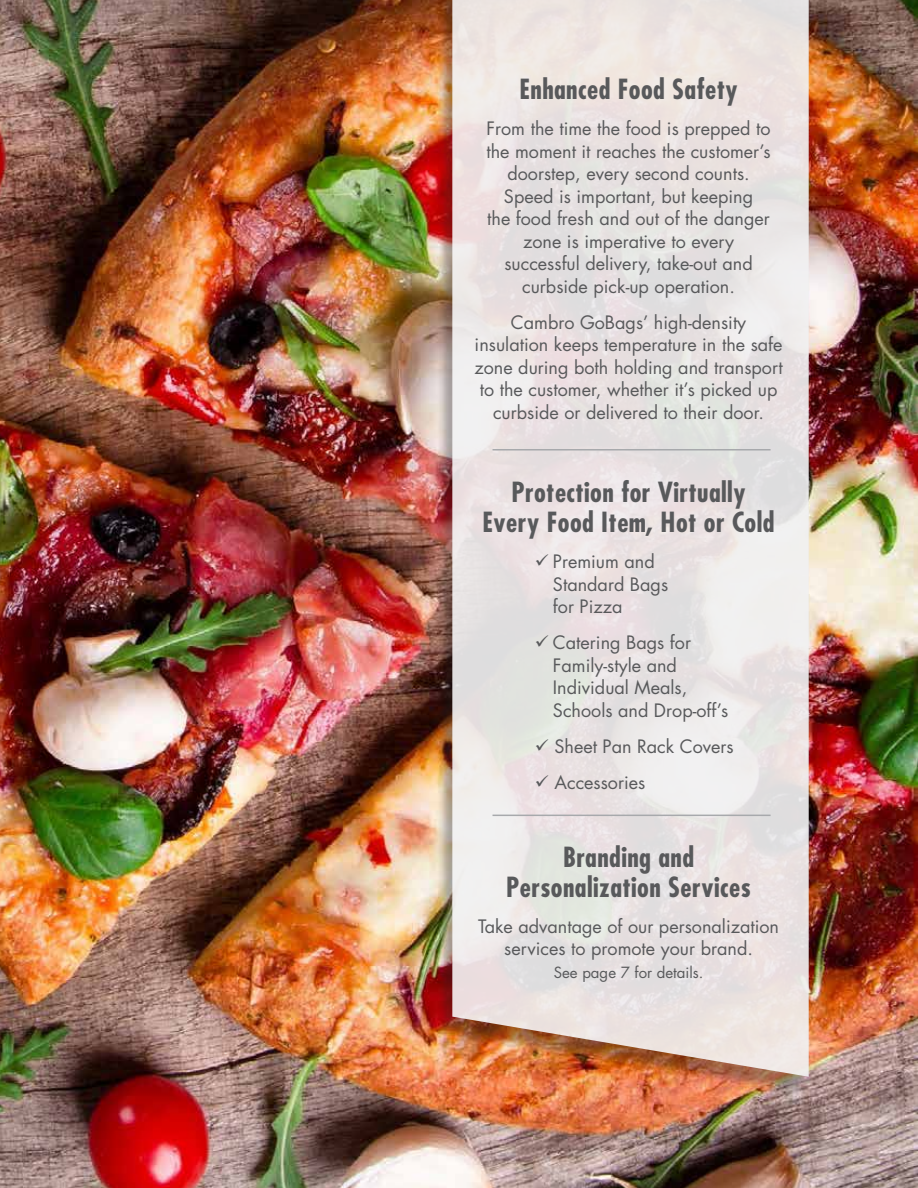
<style>
.page{position:relative;width:918px;height:1188px;background:#fff}
.page>*{position:absolute;margin:0;border:0;box-sizing:border-box;transform-origin:0 0}
.t1{font:700 condensed 27px/30px "Futura";letter-spacing:.015em;color:#58595b;text-align:center}
.t2{font:18px/22.5px "Futura";color:#58595b;text-align:center}
.t3{font:15px "Futura";color:#58595b}
</style>
<div class="page">
<img style="left:0;top:0;width:918px;height:1188px">
<div style="left:436px;top:0;width:374px;height:1097px;background:#231f20;opacity:.41"></div>
<svg style="left:452px;top:0;width:357px;height:1077px;background:#e7e0dd"></svg>
<hr style="left:493px;top:449px;width:278px;height:2px;background:#a7a9ac">
<hr style="left:493px;top:815px;width:278px;height:1px;background:#a7a9ac">
<h1 class="t1" style="left:520px;top:74px;width:220px">Enhanced Food Safety</h1>
<p class="t2" style="left:486px;top:117px;width:286px">From the time the food is prepped to the moment it reaches the customer’s doorstep, every second counts.<br>Speed is important, but keeping<br>the food fresh and out of the danger zone is imperative to every successful delivery, take-out and curbside pick-up operation.</p>
<p class="t2" style="left:474px;top:311px;width:310px">Cambro GoBags’ high-density insulation keeps temperature in the safe zone during both holding and transport to the customer, whether it’s picked up curbside or delivered to their door.</p>
<h1 class="t1" style="left:483px;top:477px;width:293px">Protection for Virtually<br>Every Food Item, Hot or Cold</h1>
<p class="t2" style="left:553px;top:551px;width:117px;text-align:left;text-indent:-18px">✓ Premium and<br>Standard Bags for Pizza</p>
<p class="t2" style="left:553px;top:632px;width:177px;text-align:left;text-indent:-18px">✓ Catering Bags for<br>Family-style and<br>Individual Meals,<br>Schools and Drop-off’s</p>
<p class="t2" style="left:535px;top:735px;width:200px">✓ Sheet Pan Rack Covers</p>
<p class="t2" style="left:535px;top:771px;width:112px">✓ Accessories</p>
<h1 class="t1" style="left:506px;top:842px;width:246px">Branding and<br>Personalization Services</h1>
<p class="t2" style="left:478px;top:915px;width:303px">Take advantage of our personalization services to promote your brand.</p>
<p class="t3" style="left:554px;top:962px;width:151px">See page 7 for details.</p>
</div>
